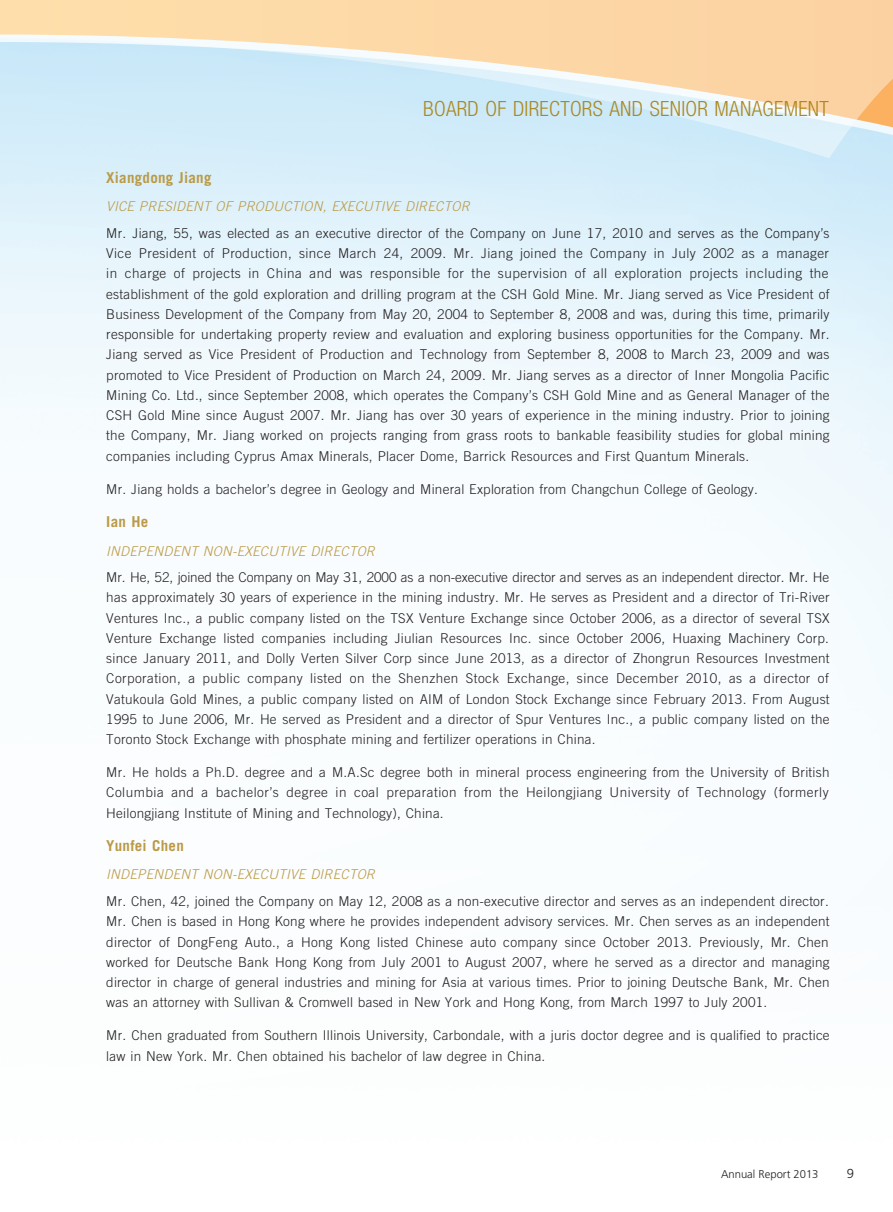
<style>
.page{position:relative;width:893px;height:1212px;background:#fff}
.page>*{position:absolute;margin:0;border:0;box-sizing:border-box;transform-origin:0 0}
.t1{font:300 condensed 21px "Helvetica Neue LT Std";letter-spacing:.015em;color:#ab8821}
.t2{font:700 15px "Trade Gothic LT Std";letter-spacing:.015em;color:#ba9a46}
.t3{font:300 13.5px/20.2px "Trade Gothic LT Std";letter-spacing:.015em;color:#231f20;text-align:justify}
.t4{font:300 13.5px/26.5px "Trade Gothic LT Std";letter-spacing:-.005em;color:#231f20}
.t5{font:300 13.05px "Frutiger LT Std";color:#231f20}
.t6{font:300 11.25px "Frutiger LT Std";color:#231f20}
.s1{font-style:italic;color:#ba9a46}
</style>
<div class="page">
<svg style="left:0;top:0;width:893px;height:158px;background:#e4e3d6"></svg>
<h1 class="t1" style="left:423px;top:97px;width:407px">BOARD OF DIRECTORS AND SENIOR MANAGEMENT</h1>
<p class="t2" style="left:106px;top:168px;width:107px">Xiangdong Jiang</p>
<p class="t3" style="left:106px;top:193px;width:725px;line-height:26.5px"><span class="s1">VICE PRESIDENT OF PRODUCTION, EXECUTIVE DIRECTOR<br></span>Mr. Jiang, 55, was elected as an executive director of the Company on June 17, 2010 and serves as the Company’s</p>
<p class="t3" style="left:106px;top:243px;width:725px">Vice President of Production, since March 24, 2009. Mr. Jiang joined the Company in July 2002 as a manager in charge of projects in China and was responsible for the supervision of all exploration projects including the establishment of the gold exploration and drilling program at the CSH Gold Mine. Mr. Jiang served as Vice President of Business Development of the Company from May 20, 2004 to September 8, 2008 and was, during this time, primarily responsible for undertaking property review and evaluation and exploring business opportunities for the Company. Mr.<br>Jiang served as Vice President of Production and Technology from September 8, 2008 to March 23, 2009 and was promoted to Vice President of Production on March 24, 2009. Mr. Jiang serves as a director of Inner Mongolia Pacific Mining Co. Ltd., since September 2008, which operates the Company’s CSH Gold Mine and as General Manager of the CSH Gold Mine since August 2007. Mr. Jiang has over 30 years of experience in the mining industry. Prior to joining the Company, Mr. Jiang worked on projects ranging from grass roots to bankable feasibility studies for global mining companies including Cyprus Amax Minerals, Placer Dome, Barrick Resources and First Quantum Minerals.</p>
<p class="t3" style="left:106px;top:479px;width:653px">Mr. Jiang holds a bachelor’s degree in Geology and Mineral Exploration from Changchun College of Geology.</p>
<p class="t2" style="left:106px;top:512px;width:44px">Ian He</p>
<p class="t4" style="left:106px;top:537px;width:724px"><span class="s1">INDEPENDENT NON-EXECUTIVE DIRECTOR<br></span>Mr. He, 52, joined the Company on May 31, 2000 as a non-executive director and serves as an independent director. Mr. He</p>
<p class="t3" style="left:106px;top:587px;width:725px">has approximately 30 years of experience in the mining industry. Mr. He serves as President and a director of Tri-River Ventures Inc., a public company listed on the TSX Venture Exchange since October 2006, as a director of several TSX Venture Exchange listed companies including Jiulian Resources Inc. since October 2006, Huaxing Machinery Corp. since January 2011, and Dolly Verten Silver Corp since June 2013, as a director of Zhongrun Resources Investment Corporation, a public company listed on the Shenzhen Stock Exchange, since December 2010, as a director of Vatukoula Gold Mines, a public company listed on AIM of London Stock Exchange since February 2013. From August 1995 to June 2006, Mr. He served as President and a director of Spur Ventures Inc., a public company listed on the Toronto Stock Exchange with phosphate mining and fertilizer operations in China.</p>
<p class="t3" style="left:106px;top:762px;width:725px">Mr. He holds a Ph.D. degree and a M.A.Sc degree both in mineral process engineering from the University of British Columbia and a bachelor’s degree in coal preparation from the Heilongjiang University of Technology (formerly Heilongjiang Institute of Mining and Technology), China.</p>
<p class="t2" style="left:106px;top:836px;width:79px">Yunfei Chen</p>
<p class="t3" style="left:106px;top:861px;width:724px;line-height:26.5px"><span class="s1">INDEPENDENT NON-EXECUTIVE DIRECTOR<br></span>Mr. Chen, 42, joined the Company on May 12, 2008 as a non-executive director and serves as an independent director.</p>
<p class="t3" style="left:106px;top:911px;width:725px">Mr. Chen is based in Hong Kong where he provides independent advisory services. Mr. Chen serves as an independent director of DongFeng Auto., a Hong Kong listed Chinese auto company since October 2013. Previously, Mr. Chen worked for Deutsche Bank Hong Kong from July 2001 to August 2007, where he served as a director and managing director in charge of general industries and mining for Asia at various times. Prior to joining Deutsche Bank, Mr. Chen was an attorney with Sullivan &amp; Cromwell based in New York and Hong Kong, from March 1997 to July 2001.</p>
<p class="t3" style="left:106px;top:1025px;width:725px">Mr. Chen graduated from Southern Illinois University, Carbondale, with a juris doctor degree and is qualified to practice law in New York. Mr. Chen obtained his bachelor of law degree in China.</p>
<p class="t6" style="left:721px;top:1167px;width:99px">Annual Report 2013</p>
<p class="t5" style="left:847px;top:1166px;width:9px">9</p>
</div>
